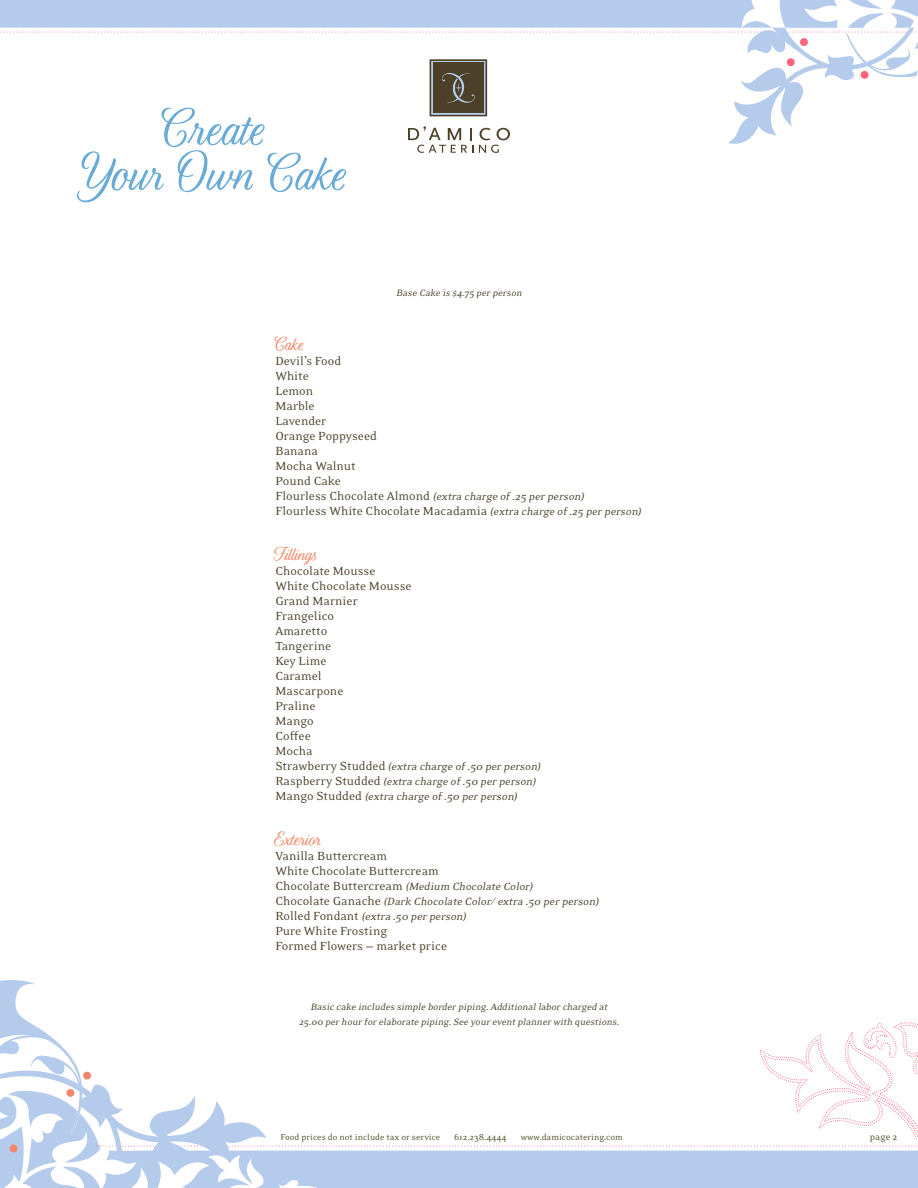
<style>
.page{position:relative;width:918px;height:1188px;background:#fff}
.page>*{position:absolute;margin:0;border:0;box-sizing:border-box;transform-origin:0 0}
.Big_Title_Header{font:61.5px/45px "Lavender Script Pro";color:#68abd8;text-align:center}
.Sig_Cocktail_Body_Co{font:22.5px "Lavender Script Pro";color:#f48463}
.Sig_Cocktail_Body_Co-2{font:13.5px "Eidetic Neo OT";color:#4d422a}
.Sig_Cocktail_Body_Co-3{font:italic 12px/15px "Eidetic Neo OT";color:#4d422a}
.Planning_Guidelines{font:italic 10.5px/15px "Eidetic Neo OT";color:#4d422a;text-align:center}
.t1{font:10.5px "Eidetic Neo OT";color:#525026}
.t2{font:9.75px "Eidetic Neo OT";color:#525026}
.s1{font-style:normal;font-size:13.5px}
.s2{font-style:italic;font-size:12px}
</style>
<div class="page">
<svg style="left:0;top:0;width:918px;height:153px"></svg>
<svg style="left:0;top:980px;width:918px;height:208px"></svg>
<p class="Big_Title_Header" style="left:82px;top:105px;width:267px">Create<br>Your Own Cake</p>
<p class="Planning_Guidelines" style="left:396px;top:285px;width:129px">Base Cake is $4.75 per person</p>
<p class="Sig_Cocktail_Body_Co" style="left:275px;top:333px;width:30px">Cake</p>
<p class="Sig_Cocktail_Body_Co-2" style="left:275px;top:354px;width:67px">Devil’s Food</p>
<p class="Sig_Cocktail_Body_Co-2" style="left:275px;top:369px;width:35px">White</p>
<p class="Sig_Cocktail_Body_Co-2" style="left:275px;top:384px;width:39px">Lemon</p>
<p class="Sig_Cocktail_Body_Co-2" style="left:275px;top:399px;width:41px">Marble</p>
<p class="Sig_Cocktail_Body_Co-2" style="left:275px;top:414px;width:53px">Lavender</p>
<p class="Sig_Cocktail_Body_Co-2" style="left:275px;top:429px;width:103px">Orange Poppyseed</p>
<p class="Sig_Cocktail_Body_Co-2" style="left:275px;top:444px;width:44px">Banana</p>
<p class="Sig_Cocktail_Body_Co-2" style="left:275px;top:459px;width:82px">Mocha Walnut</p>
<p class="Sig_Cocktail_Body_Co-2" style="left:275px;top:474px;width:67px">Pound Cake</p>
<p class="Sig_Cocktail_Body_Co-3" style="left:275px;top:489px;width:312px"><span class="s1">Flourless Chocolate Almond</span> (extra charge of .25 per person)</p>
<p class="Sig_Cocktail_Body_Co-2" style="left:275px;top:504px;width:370px">Flourless White Chocolate Macadamia <span class="s2">(extra charge of .25 per person)</span></p>
<p class="Sig_Cocktail_Body_Co" style="left:275px;top:543px;width:43px">Fillings</p>
<p class="Sig_Cocktail_Body_Co-2" style="left:275px;top:564px;width:102px">Chocolate Mousse</p>
<p class="Sig_Cocktail_Body_Co-2" style="left:275px;top:579px;width:138px">White Chocolate Mousse</p>
<p class="Sig_Cocktail_Body_Co-2" style="left:275px;top:594px;width:84px">Grand Marnier</p>
<p class="Sig_Cocktail_Body_Co-2" style="left:275px;top:609px;width:60px">Frangelico</p>
<p class="Sig_Cocktail_Body_Co-2" style="left:275px;top:624px;width:53px">Amaretto</p>
<p class="Sig_Cocktail_Body_Co-2" style="left:275px;top:639px;width:57px">Tangerine</p>
<p class="Sig_Cocktail_Body_Co-2" style="left:275px;top:654px;width:53px">Key Lime</p>
<p class="Sig_Cocktail_Body_Co-2" style="left:275px;top:669px;width:48px">Caramel</p>
<p class="Sig_Cocktail_Body_Co-2" style="left:275px;top:684px;width:70px">Mascarpone</p>
<p class="Sig_Cocktail_Body_Co-2" style="left:275px;top:699px;width:42px">Praline</p>
<p class="Sig_Cocktail_Body_Co-2" style="left:275px;top:714px;width:40px">Mango</p>
<p class="Sig_Cocktail_Body_Co-2" style="left:275px;top:729px;width:37px">Coffee</p>
<p class="Sig_Cocktail_Body_Co-2" style="left:275px;top:744px;width:39px">Mocha</p>
<p class="Sig_Cocktail_Body_Co-3" style="left:275px;top:759px;width:269px"><span class="s1">S tr awb e rry S tu d d e d</span> (extra charge of .50 per person)</p>
<p class="Sig_Cocktail_Body_Co-3" style="left:275px;top:774px;width:264px"><span class="s1">Ra s pb e rry S tu d d e d</span> (extra charge of .50 per person)</p>
<p class="Sig_Cocktail_Body_Co-3" style="left:275px;top:789px;width:246px"><span class="s1">M an g o S tu d d e d</span> (extra charge of .50 per person)</p>
<p class="Sig_Cocktail_Body_Co" style="left:275px;top:828px;width:47px">Exterior</p>
<p class="Sig_Cocktail_Body_Co-2" style="left:275px;top:849px;width:113px">Vanilla Buttercream</p>
<p class="Sig_Cocktail_Body_Co-2" style="left:275px;top:864px;width:165px">White Chocolate Buttercream</p>
<p class="Sig_Cocktail_Body_Co-3" style="left:275px;top:879px;width:261px"><span class="s1">C h o c o l at e B utt e r c r e am</span> (Medium Chocolate Color)</p>
<p class="Sig_Cocktail_Body_Co-3" style="left:275px;top:894px;width:327px"><span class="s1">C h o c o l at e G an a c h e</span> (Dark Chocolate Color/ extra .50 per person)<br><span class="s1">Ro l l e d Fo n d ant</span> (extra .50 per person)</p>
<p class="Sig_Cocktail_Body_Co-2" style="left:275px;top:924px;width:113px">Pure White Frosting</p>
<p class="Sig_Cocktail_Body_Co-2" style="left:275px;top:939px;width:173px">Formed Flowers — market price</p>
<p class="Planning_Guidelines" style="left:299px;top:999px;width:324px">Basic cake includes simple border piping.Additionallabor charged at<br>25.00 per hour for elaborate piping.See your event planner with questions.</p>
<p class="t2" style="left:280px;top:1132px;width:161px">Food prices do not include tax or service</p>
<p class="t2" style="left:454px;top:1132px;width:54px">612.238.4444</p>
<p class="t2" style="left:521px;top:1132px;width:104px">www.damicocatering.com</p>
<p class="t1" style="left:870px;top:1132px;width:29px">page 2</p>
</div>
